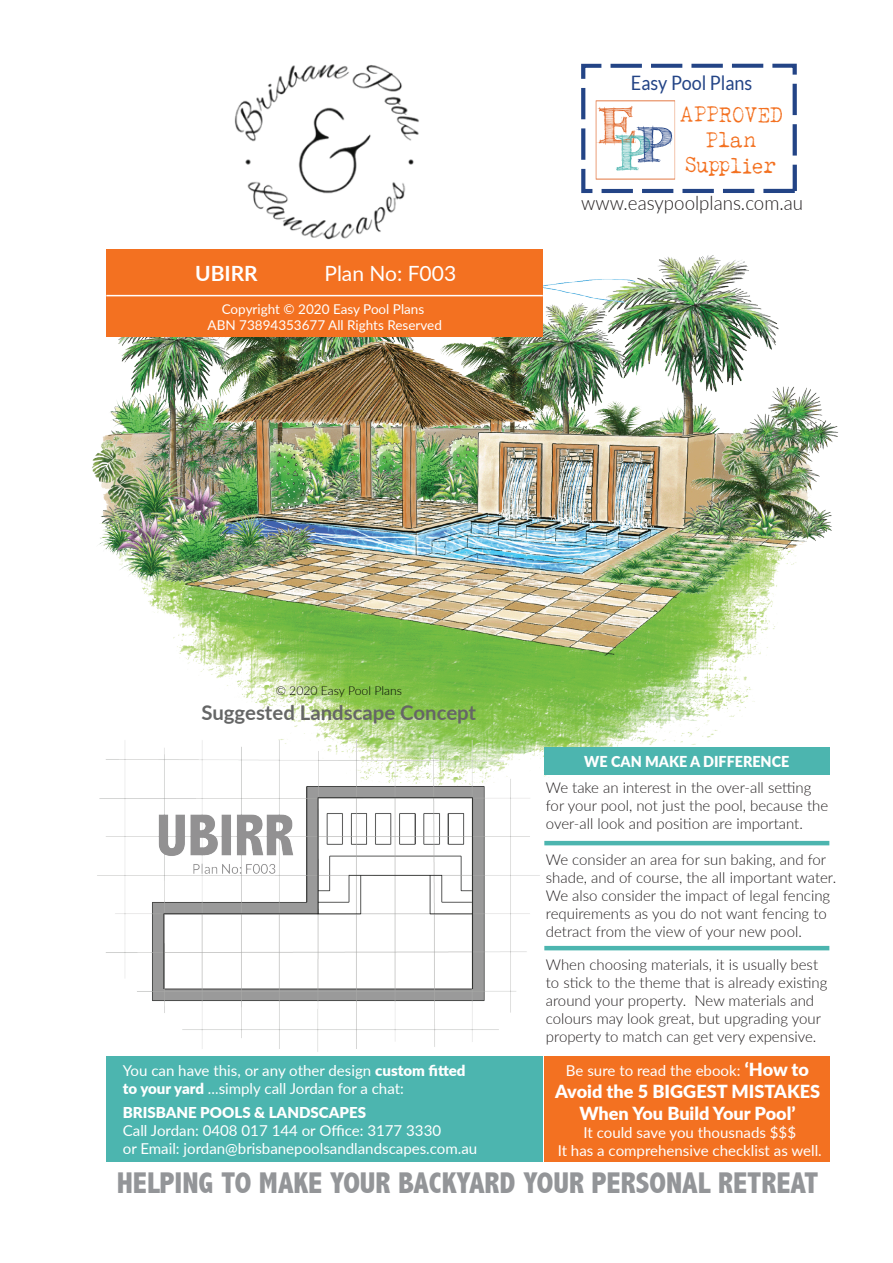
<style>
.page{position:relative;width:893px;height:1263px;background:#fff}
.page>*{position:absolute;margin:0;border:0;box-sizing:border-box;transform-origin:0 0}
.t1{font:800 condensed 30px "Abadi";color:#939598}
.t2{font:21.15px/25.5px "LUCKYTYPEWRITER";color:#f37121;text-align:center;scale:.89 1}
.t3{font:21px "Lato";color:#fff}
.t4{font:700 21px "Lato";color:#fff}
.t5{font:700 20.4px "Lato";color:#656666}
.t6{font:19.8px "Lato";color:#234486;scale:.91 1}
.t7{font:300 19.65px "Lato";color:#231f20;scale:.95 1}
.t8{font:900 18px/21.6px "Lato";color:#fff;text-align:center}
.t9{font:900 15.15px "Lato";color:#fff;scale:.95 1}
.t10{font:300 15px/18px "Lato";color:#231f20}
.t11{font:15px/18px "Lato";color:#fff}
.t12{font:900 15px "Lato";color:#fff}
.t13{font:13.5px/16.2px "Lato";color:#fff;text-align:center}
.t14{font:300 12.15px "Lato";color:#050504}
.s1{font-weight:900}
.s2{font-weight:900;font-size:18px}
</style>
<div class="page">
<img style="left:92px;top:249px;width:746px;height:528px">
<div style="left:106px;top:250px;width:437px;height:87px;background:#f37121"></div>
<hr style="left:106px;top:295px;width:437px;height:1px;background:#fff">
<div style="left:544px;top:1057px;width:285px;height:105px;background:#f37121"></div>
<div style="left:106px;top:1057px;width:437px;height:105px;background:#4cb5af"></div>
<img style="left:94px;top:736px;width:450px;height:316px">
<img style="left:596px;top:100px;width:79px;height:80px">
<div style="left:581px;top:63px;width:216px;height:130px;border:4px dashed #234486"></div>
<hr style="left:544px;top:946px;width:285px;height:4px;background:#4cb5af">
<hr style="left:544px;top:841px;width:285px;height:4px;background:#4cb5af">
<div style="left:544px;top:748px;width:285px;height:27px;background:#4cb5af"></div>
<img style="left:234px;top:64px;width:185px;height:175px">
<h3 class="t4" style="left:195px;top:258px;width:64px">UBIRR</h3>
<h3 class="t3" style="left:324px;top:259px;width:133px">Plan No: F003</h3>
<p class="t13" style="left:208px;top:300px;width:236px">Copyright © 2020 Easy Pool Plans<br>ABN 73894353677 All Rights Reserved</p>
<h3 class="t6" style="left:631px;top:72px;width:135px">Easy Pool Plans</h3>
<h2 class="t2" style="left:681px;top:101px;width:118px;rotate:1deg">APPROVED<br>Plan<br>Supplier</h2>
<h3 class="t7" style="left:581px;top:190px;width:235px">www.easypoolplans.com.au</h3>
<p class="t14" style="left:276px;top:682px;width:128px">© 2020 Easy Pool Plans</p>
<h3 class="t5" style="left:201px;top:697px;width:276px">Suggested Landscape Concept</h3>
<p class="t11" style="left:123px;top:1061px;width:344px">You can have this, or any other design <span class="s1">custom fitted to your yard</span> ...simply call Jordan for a chat:</p>
<p class="t12" style="left:123px;top:1101px;width:245px">BRISBANE POOLS &amp; LANDSCAPES</p>
<p class="t11" style="left:123px;top:1121px;width:356px">Call Jordan: 0408 017 144 or Office: 3177 3330<br>or Email: jordan@brisbanepoolsandlandscapes.com.au</p>
<p class="t9" style="left:584px;top:750px;width:217px">WE CAN MAKE A DIFFERENCE</p>
<p class="t10" style="left:546px;top:778px;width:284px">We take an interest in the over-all setting for your pool, not just the pool, because the over-all look and position are important.</p>
<p class="t10" style="left:546px;top:850px;width:292px">We consider an area for sun baking, and for shade, and of course, the all important water.<br>We also consider the impact of legal fencing requirements as you do not want fencing to detract from the view of your new pool.</p>
<p class="t10" style="left:546px;top:955px;width:283px">When choosing materials, it is usually best to stick to the theme that is already existing around your property. New materials and colours may look great, but upgrading your property to match can get very expensive.</p>
<p class="t11" style="left:566px;top:1061px;width:245px">Be sure to read the ebook: <span class="s2">‘How to</span></p>
<p class="t8" style="left:555px;top:1080px;width:266px">Avoid the 5 BIGGEST MISTAKES<br>When You Build Your Pool’</p>
<p class="t11" style="left:558px;top:1122px;width:266px;text-align:center">It could save you thousnads $$$<br>It has a comprehensive checklist as well.</p>
<h1 class="t1" style="left:117px;top:1166px;width:703px">HELPING TO MAKE YOUR BACKYARD YOUR PERSONAL RETREAT</h1>
</div>
